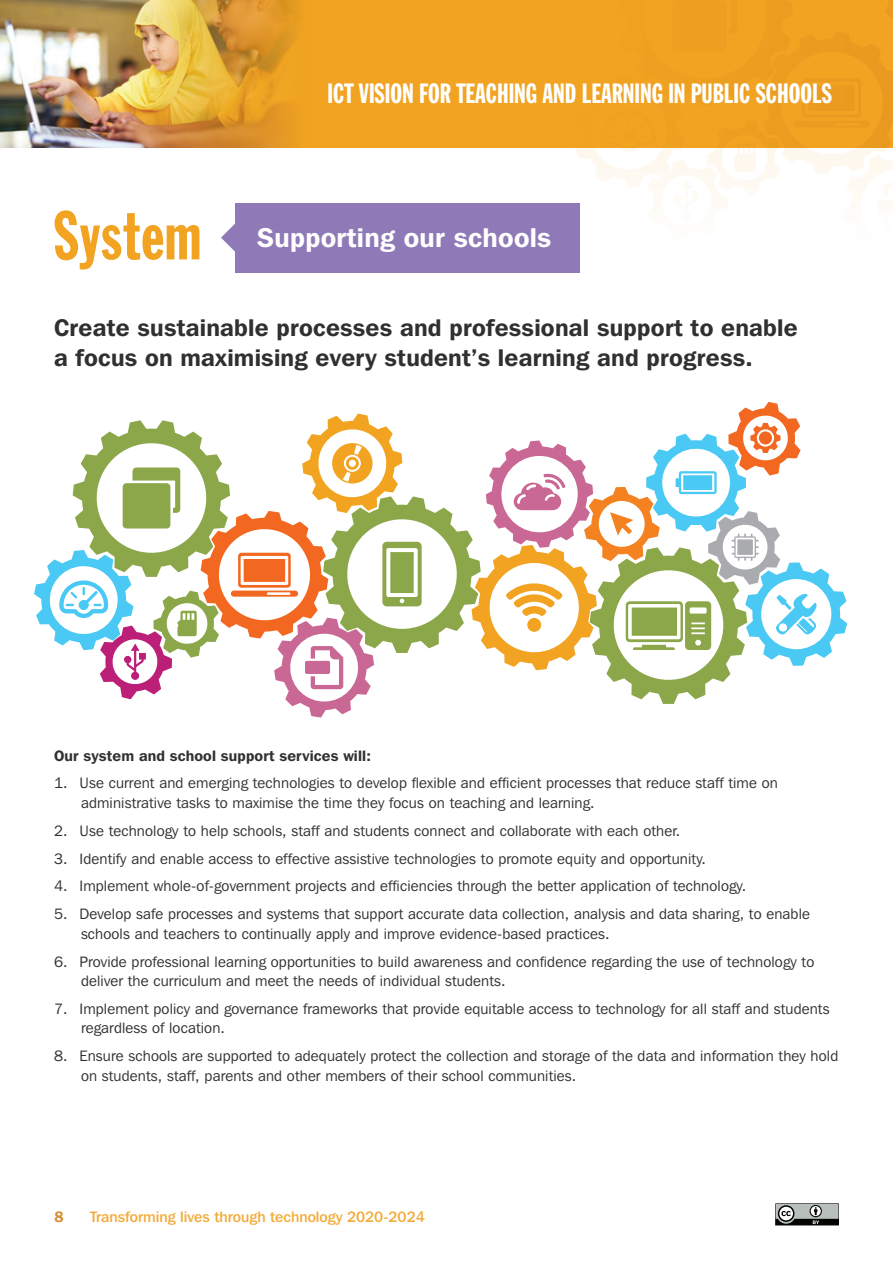
<style>
.page{position:relative;width:893px;height:1263px;background:#fff}
.page>*{position:absolute;margin:0;border:0;box-sizing:border-box;transform-origin:0 0}
.t1{font:67.5px "Franklin Gothic Extra Cond";letter-spacing:.01em;color:#f1a321}
.t2{font:27.45px "Franklin Gothic Extra Cond";color:#fff}
.t3{font:600 27px "Franklin Gothic IT Cby BT";letter-spacing:.01em;color:#fff}
.t4{font:600 24px/30px "Franklin Gothic IT Cby BT";letter-spacing:.01em;color:#312f30}
.t5{font:15px/19.5px "Franklin Gothic IT Cby BT";letter-spacing:.01em;color:#312f30}
.t6{font:500 15px "Franklin Gothic IT Cby BT";color:#f3ab38}
.t7{font:600 15px "Franklin Gothic IT Cby BT";letter-spacing:.01em;color:#312f30}
.t8{font:600 15px "Franklin Gothic IT Cby BT";color:#d58e31}
</style>
<div class="page">
<div style="left:0;top:0;width:893px;height:147px;background:#f1a321"></div>
<svg style="left:573px;top:147px;width:320px;height:116px"></svg>
<svg style="left:221px;top:224px;width:14px;height:28px"></svg>
<div style="left:235px;top:204px;width:344px;height:69px;background:#9079b7"></div>
<img style="left:0;top:0;width:297px;height:147px">
<svg style="left:775px;top:1203px;width:64px;height:22px"></svg>
<svg style="left:34px;top:402px;width:813px;height:316px"></svg>
<h1 class="t1" style="left:54px;top:200px;width:149px">System</h1>
<h2 class="t2" style="left:328px;top:79px;width:506px">ICT VISION FOR TEACHING AND LEARNING IN PUBLIC SCHOOLS</h2>
<h3 class="t3" style="left:257px;top:220px;width:296px">Supporting our schools</h3>
<h3 class="t4" style="left:54px;top:312px;width:745px">Create sustainable processes and professional support to enable a focus on maximising every student’s learning and progress.</h3>
<p class="t7" style="left:54px;top:746px;width:318px">Our system and school support services will:</p>
<p class="t5" style="left:81px;top:773px;width:698px;text-indent:-27px">1. Use current and emerging technologies to develop flexible and efficient processes that reduce staff time on administrative tasks to maximise the time they focus on teaching and learning.</p>
<p class="t5" style="left:54px;top:820px;width:628px">2. Use technology to help schools, staff and students connect and collaborate with each other.</p>
<p class="t5" style="left:54px;top:848px;width:654px">3. Identify and enable access to effective assistive technologies to promote equity and opportunity.</p>
<p class="t5" style="left:54px;top:876px;width:694px">4. Implement whole-of-government projects and efficiencies through the better application of technology.</p>
<p class="t5" style="left:81px;top:904px;width:730px;text-indent:-27px">5. Develop safe processes and systems that support accurate data collection, analysis and data sharing, to enable schools and teachers to continually apply and improve evidence-based practices.</p>
<p class="t5" style="left:81px;top:951px;width:735px;text-indent:-27px">6. Provide professional learning opportunities to build awareness and confidence regarding the use of technology to deliver the curriculum and meet the needs of individual students.</p>
<p class="t5" style="left:81px;top:999px;width:750px;text-indent:-27px">7. Implement policy and governance frameworks that provide equitable access to technology for all staff and students regardless of location.</p>
<p class="t5" style="left:81px;top:1046px;width:759px;text-indent:-27px">8. Ensure schools are supported to adequately protect the collection and storage of the data and information they hold on students, staff, parents and other members of their school communities.</p>
<p class="t8" style="left:54px;top:1207px;width:11px">8</p>
<p class="t6" style="left:90px;top:1207px;width:336px">Transforming lives through technology 2020-2024</p>
</div>
